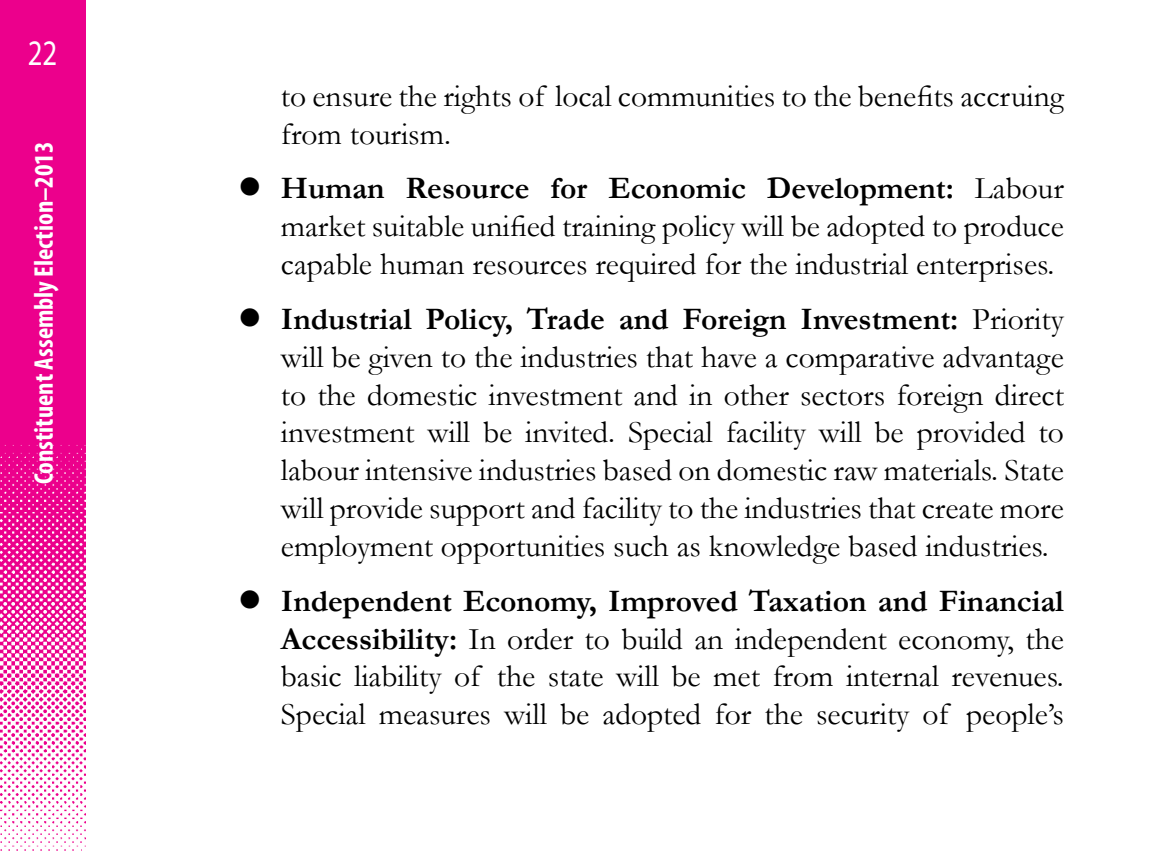
<style>
.page{position:relative;width:1149px;height:851px;background:#fff}
.page>*{position:absolute;margin:0;border:0;box-sizing:border-box;transform-origin:0 0}
.t1{font:36px "Myriad Pro";color:#fff;scale:.8 1}
.t2{font:31.5px/37.8px "Garamond";color:#000;text-align:justify}
.t3{font:700 condensed 27px "Myriad Pro";color:#fff}
.s1{font-weight:700}
</style>
<div class="page">
<img style="left:0;top:0;width:85px;height:850px">
<p class="t1" style="left:28px;top:31px;width:38px">22</p>
<p class="t3" style="left:27px;top:484px;width:344px;rotate:-90deg">Constituent Assembly Election–2013</p>
<p class="t2" style="left:281px;top:76px;width:784px">to ensure the rights of local communities to the benefits accruing from tourism.</p>
<p class="t2" style="left:281px;top:169px;width:784px;text-indent:-43px">● <span class="s1">Human Resource for Economic Development:</span> Labour market suitable unified training policy will be adopted to produce capable human resources required for the industrial enterprises.</p>
<p class="t2" style="left:281px;top:300px;width:784px;text-indent:-43px">● <span class="s1">Industrial Policy, Trade and Foreign Investment:</span> Priority will be given to the industries that have a comparative advantage to the domestic investment and in other sectors foreign direct investment will be invited. Special facility will be provided to labour intensive industries based on domestic raw materials. State will provide support and facility to the industries that create more employment opportunities such as knowledge based industries.</p>
<p class="t2" style="left:281px;top:581px;width:784px;text-indent:-43px">● <span class="s1">Independent Economy, Improved Taxation and Financial Accessibility:</span> In order to build an independent economy, the basic liability of the state will be met from internal revenues.<br>Special measures will be adopted for the security of people’s</p>
</div>
